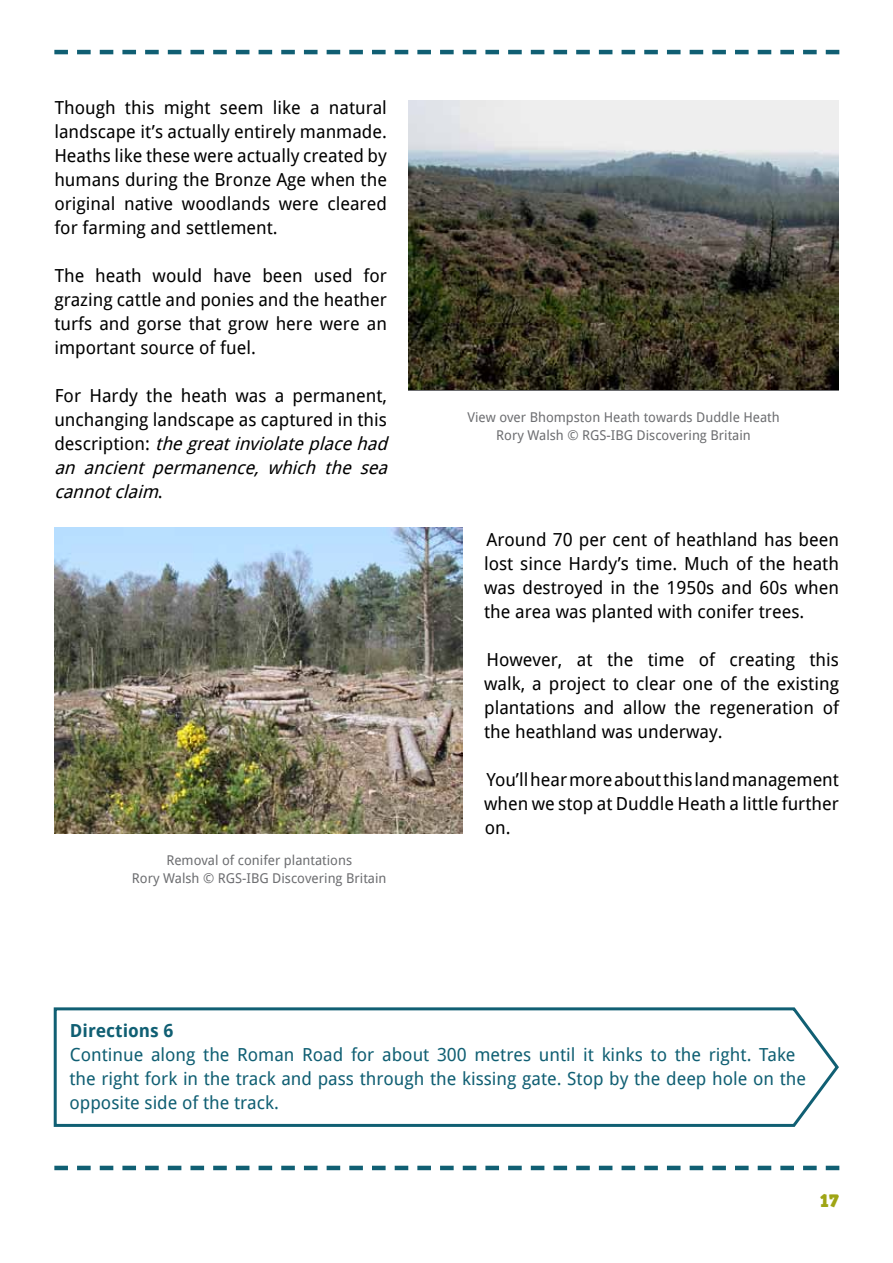
<style>
.page{position:relative;width:893px;height:1263px;background:#fff}
.page>*{position:absolute;margin:0;border:0;box-sizing:border-box;transform-origin:0 0}
.t1{font:18px/24px "Droid Sans";color:#000;text-align:justify}
.t2{font:18px/24px "Droid Sans";color:#105f73}
.t3{font:700 18px "Droid Sans";color:#105f73}
.t4{font:18px "HVD Comic Serif Pro";color:#9fa515}
.t5{font:13.5px/18px "Droid Sans";color:#6d6e71;text-align:center}
.s1{font-style:italic}
</style>
<div class="page">
<svg style="left:54px;top:50px;width:785px;height:4px"></svg>
<svg style="left:54px;top:1166px;width:785px;height:4px"></svg>
<svg style="left:53px;top:1007px;width:786px;height:120px"></svg>
<img style="left:54px;top:527px;width:409px;height:307px">
<img style="left:408px;top:101px;width:431px;height:288px">
<p class="t1" style="left:54px;top:96px;width:334px">Though this might seem like a natural landscape it’s actually entirely manmade.<br>Heaths like these were actually created by humans during the Bronze Age when the original native woodlands were cleared for farming and settlement.</p>
<p class="t1" style="left:54px;top:264px;width:334px">The heath would have been used for grazing cattle and ponies and the heather turfs and gorse that grow here were an important source of fuel.</p>
<p class="t1" style="left:54px;top:384px;width:340px;text-align:left">For Hardy the heath was a permanent, unchanging landscape as captured in this d e s c r i p t i o n : <span class="s1">thegreatinviolateplacehad an ancient permanence, which the sea cannotclaim</span>.</p>
<p class="t5" style="left:132px;top:852px;width:256px">Removal of conifer plantations<br>Rory Walsh © RGS-IBG Discovering Britain</p>
<p class="t5" style="left:467px;top:409px;width:314px">View over Bhompston Heath towards Duddle Heath<br>Rory Walsh © RGS-IBG Discovering Britain</p>
<p class="t1" style="left:484px;top:528px;width:356px">Around 70 per cent of heathland has been lost since Hardy’s time. Much of the heath was destroyed in the 1950s and 60s when the area was planted with conifer trees.</p>
<p class="t1" style="left:484px;top:648px;width:356px">However, at the time of creating this walk, a project to clear one of the existing plantations and allow the regeneration of the heathland was underway.</p>
<p class="t1" style="left:484px;top:768px;width:356px">You’ll hear more about this land management when we stop at Duddle Heath a little further on.</p>
<p class="t3" style="left:70px;top:1020px;width:105px">Directions 6</p>
<p class="t2" style="left:69px;top:1042px;width:738px">Continue along the Roman Road for about 300 metres until it kinks to the right. Take the right fork in the track and pass through the kissing gate. Stop by the deep hole on the opposite side of the track.</p>
<p class="t4" style="left:820px;top:1187px;width:21px">17</p>
</div>
